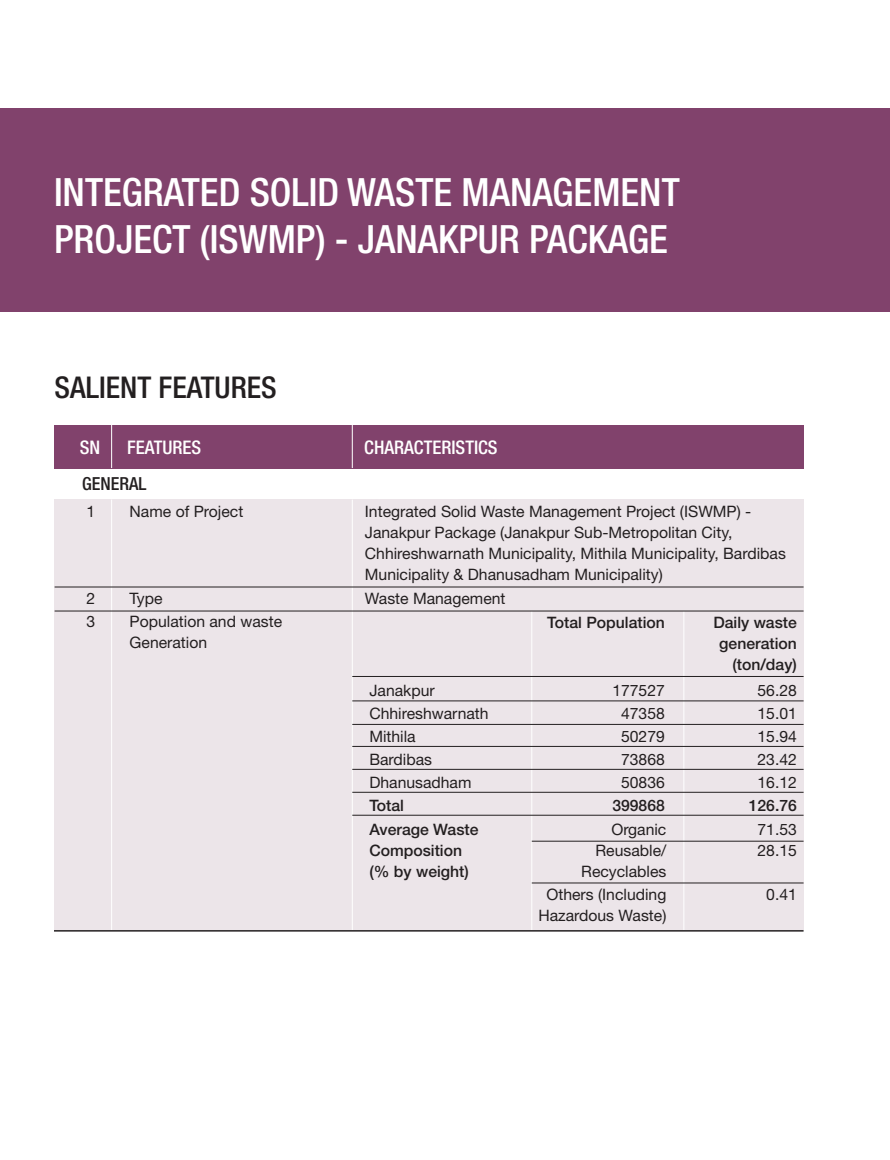
<style>
.page{position:relative;width:890px;height:1160px;background:#fff}
.page>*{position:absolute;margin:0;border:0;box-sizing:border-box;transform-origin:0 0}
.t1{font:500 condensed 39px/46.8px "Helvetica Neue";color:#fff}
.salient_features{font:500 condensed 30px "Helvetica Neue";color:#231f20}
.table_head{font:500 condensed 18.75px "Helvetica Neue";color:#fff}
.table_sub_head{font:500 condensed 18px "Helvetica Neue";color:#231f20}
.table_body{font:15.75px/21px "Helvetica Neue";color:#231f20}
.table_body-2{font:500 15.75px/21px "Helvetica Neue";color:#231f20;text-align:right}
.table_body_left{font:15.75px/21px "Helvetica Neue";color:#231f20}
</style>
<div class="page">
<div style="left:0;top:108px;width:890px;height:204px;background:#81426c"></div>
<div style="left:54px;top:499px;width:750px;height:431px;background:#ece5e9"></div>
<div style="left:54px;top:425px;width:750px;height:43px;background:#81426c"></div>
<hr style="left:111px;top:425px;width:1px;height:43px;background:#fff">
<hr style="left:111px;top:500px;width:1px;height:461px;background:#fff">
<hr style="left:352px;top:425px;width:1px;height:43px;background:#fff">
<hr style="left:352px;top:500px;width:1px;height:461px;background:#fff">
<hr style="left:531px;top:611px;width:1px;height:350px;background:#fff">
<hr style="left:683px;top:611px;width:1px;height:350px;background:#fff">
<hr style="left:54px;top:930px;width:750px;height:2px;background:#231f20">
<hr style="left:55px;top:587px;width:749px;height:1px;background:#231f20">
<hr style="left:352px;top:676px;width:452px;height:1px;background:#231f20">
<hr style="left:352px;top:724px;width:452px;height:1px;background:#231f20">
<hr style="left:352px;top:701px;width:452px;height:1px;background:#231f20">
<hr style="left:352px;top:746px;width:452px;height:1px;background:#231f20">
<hr style="left:352px;top:769px;width:452px;height:1px;background:#231f20">
<hr style="left:352px;top:792px;width:452px;height:1px;background:#231f20">
<hr style="left:352px;top:815px;width:452px;height:1px;background:#231f20">
<hr style="left:532px;top:841px;width:272px;height:1px;background:#231f20">
<hr style="left:532px;top:883px;width:272px;height:1px;background:#231f20">
<hr style="left:55px;top:611px;width:749px;height:1px;background:#231f20">
<p class="t1" style="left:54px;top:168px;width:627px">INTEGRATED SOLID WASTE MANAGEMENT<br>PROJECT (ISWMP) - JANAKPUR PACKAGE</p>
<p class="salient_features" style="left:55px;top:369px;width:224px">SALIENT FEATURES</p>
<p class="table_head" style="left:80px;top:436px;width:22px">SN</p>
<p class="table_head" style="left:127px;top:436px;width:75px">FEATURES</p>
<p class="table_head" style="left:364px;top:436px;width:135px">CHARACTERISTICS</p>
<p class="table_sub_head" style="left:82px;top:473px;width:66px">GENERAL</p>
<p class="table_body_left" style="left:86px;top:501px;width:10px">1</p>
<p class="table_body_left" style="left:130px;top:501px;width:115px">Name of Project</p>
<p class="table_body_left" style="left:86px;top:587px;width:10px">2</p>
<p class="table_body_left" style="left:130px;top:587px;width:34px">Type</p>
<p class="table_body_left" style="left:86px;top:610px;width:10px">3</p>
<p class="table_body_left" style="left:130px;top:610px;width:154px">Population and waste<br>Generation</p>
<p class="table_body" style="left:365px;top:501px;width:422px">Integrated Solid Waste Management Project (ISWMP) - Janakpur Package (Janakpur Sub-Metropolitan City, Chhireshwarnath Municipality, Mithila Municipality, Bardibas Municipality &amp; Dhanusadham Municipality)</p>
<p class="table_body" style="left:365px;top:587px;width:142px">Waste Management</p>
<p class="table_body-2" style="left:547px;top:611px;width:119px">Total Population</p>
<p class="table_body-2" style="left:713px;top:611px;width:85px">Daily waste generation (ton/day)</p>
<p class="table_body" style="left:369px;top:679px;width:67px">Janakpur</p>
<p class="table_body" style="left:612px;top:679px;width:54px">177527</p>
<p class="table_body" style="left:757px;top:679px;width:41px">56.28</p>
<p class="table_body" style="left:369px;top:702px;width:121px">Chhireshwarnath</p>
<p class="table_body" style="left:621px;top:702px;width:45px">47358</p>
<p class="table_body" style="left:757px;top:702px;width:41px">15.01</p>
<p class="table_body" style="left:369px;top:726px;width:48px">Mithila</p>
<p class="table_body" style="left:621px;top:726px;width:45px">50279</p>
<p class="table_body" style="left:757px;top:726px;width:41px">15.94</p>
<p class="table_body" style="left:369px;top:749px;width:64px">Bardibas</p>
<p class="table_body" style="left:621px;top:749px;width:45px">73868</p>
<p class="table_body" style="left:757px;top:749px;width:41px">23.42</p>
<p class="table_body" style="left:369px;top:772px;width:104px">Dhanusadham</p>
<p class="table_body" style="left:621px;top:772px;width:45px">50836</p>
<p class="table_body" style="left:757px;top:772px;width:41px">16.12</p>
<p class="table_body-2" style="left:369px;top:795px;width:36px">Total</p>
<p class="table_body-2" style="left:612px;top:795px;width:54px">399868</p>
<p class="table_body-2" style="left:749px;top:795px;width:50px">126.76</p>
<p class="table_body-2" style="left:369px;top:819px;width:111px">Average Waste</p>
<p class="table_body" style="left:611px;top:818px;width:56px">Organic</p>
<p class="table_body" style="left:757px;top:818px;width:41px">71.53</p>
<p class="table_body-2" style="left:369px;top:840px;width:94px">Composition</p>
<p class="table_body" style="left:595px;top:839px;width:72px">Reusable/</p>
<p class="table_body" style="left:757px;top:839px;width:41px">28.15</p>
<p class="table_body-2" style="left:369px;top:861px;width:101px">(% by weight)</p>
<p class="table_body" style="left:581px;top:860px;width:87px">Recyclables</p>
<p class="table_body" style="left:546px;top:884px;width:121px">Others (Including</p>
<p class="table_body" style="left:766px;top:884px;width:32px">0.41</p>
<p class="table_body" style="left:538px;top:905px;width:130px">Hazardous Waste)</p>
</div>
